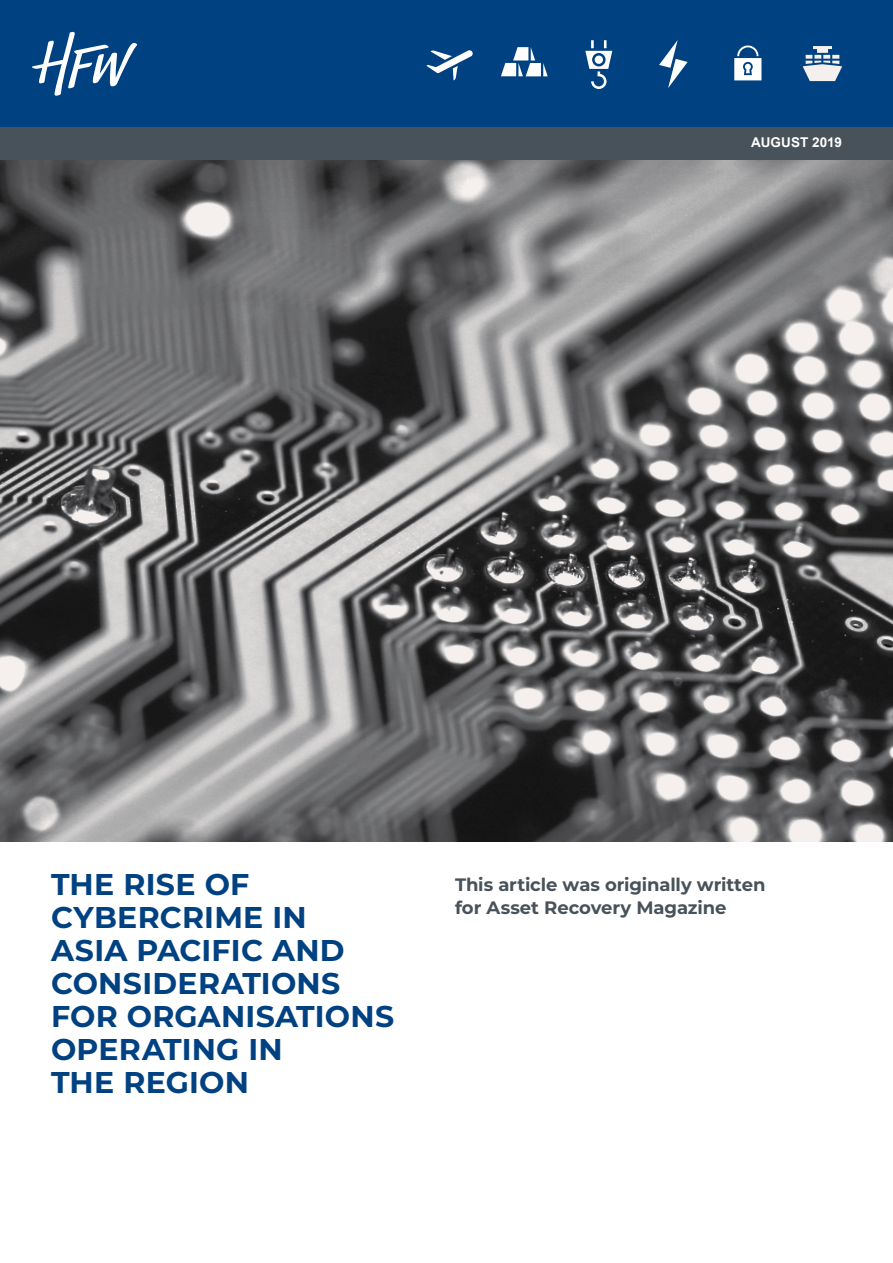
<style>
.page{position:relative;width:893px;height:1263px;background:#fff}
.page>*{position:absolute;margin:0;border:0;box-sizing:border-box;transform-origin:0 0}
.t1{font:700 30px/33px "Montserrat";letter-spacing:.01em;color:#004181}
.t2{font:700 18px/22.5px "Montserrat";letter-spacing:-.005em;color:#48525a}
.t3{font:700 13.5px "Arial";letter-spacing:.005em;color:#fff}
</style>
<div class="page">
<div style="left:0;top:0;width:893px;height:128px;background:#004181"></div>
<img style="left:0;top:160px;width:893px;height:682px">
<svg style="left:32px;top:32px;width:105px;height:64px"></svg>
<svg style="left:803px;top:46px;width:39px;height:35px"></svg>
<svg style="left:585px;top:40px;width:27px;height:49px"></svg>
<svg style="left:426px;top:50px;width:47px;height:30px"></svg>
<svg style="left:659px;top:40px;width:29px;height:48px"></svg>
<svg style="left:734px;top:45px;width:27px;height:35px"></svg>
<div style="left:0;top:128px;width:893px;height:32px;background:#48525a"></div>
<svg style="left:501px;top:47px;width:47px;height:29px"></svg>
<p class="t3" style="left:751px;top:133px;width:92px">AUGUST 2019</p>
<p class="t1" style="left:51px;top:866px;width:345px">THE RISE OF<br>CYBERCRIME IN<br>ASIA PACIFIC AND<br>CONSIDERATIONS<br>FOR ORGANISATIONS<br>OPERATING IN<br>THE REGION</p>
<p class="t2" style="left:455px;top:873px;width:312px">This article was originally written for Asset Recovery Magazine</p>
</div>
